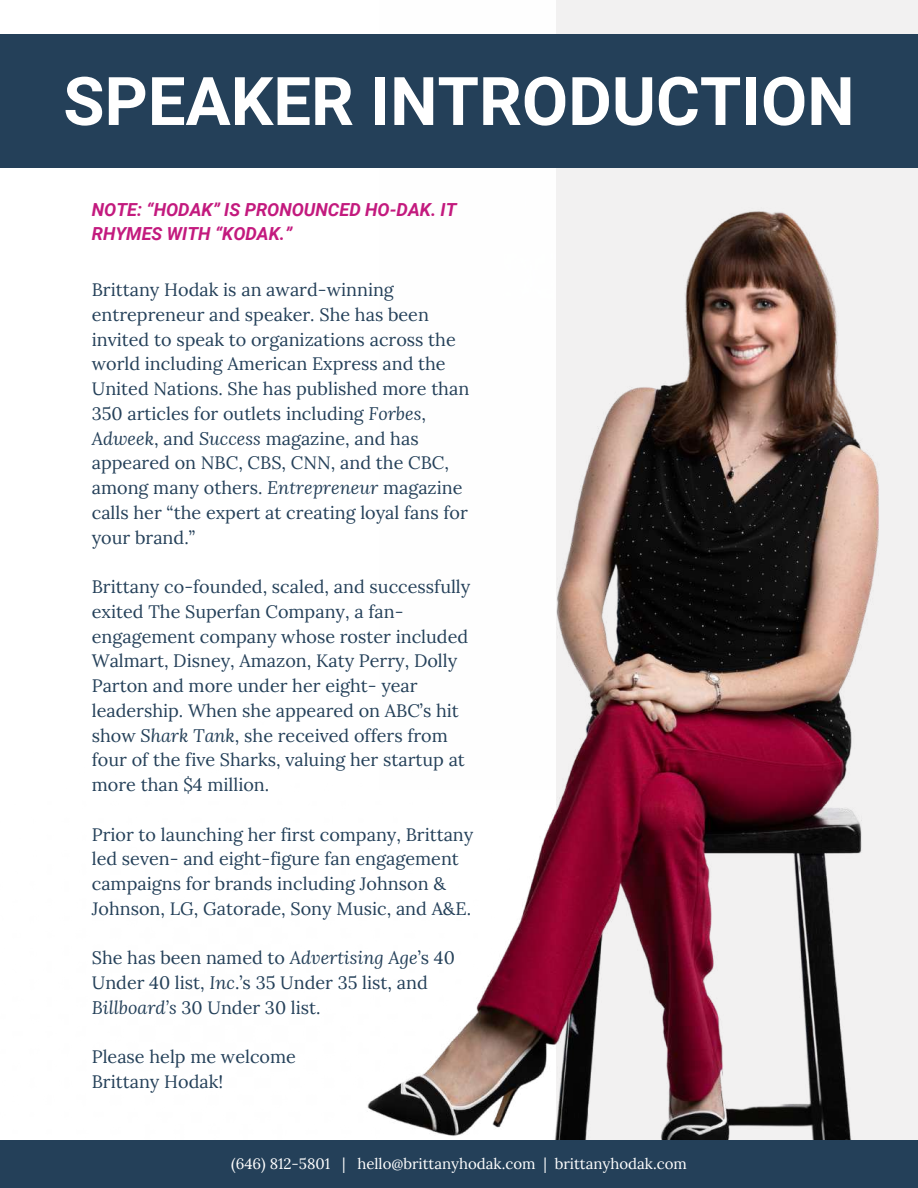
<style>
.page{position:relative;width:918px;height:1188px;background:#fff}
.page>*{position:absolute;margin:0;border:0;box-sizing:border-box;transform-origin:0 0}
.t1{font:700 67.05px "Roboto";color:#fff}
.t2{font:18px/24.8px "Lora";color:#244059}
.t3{font:italic 700 18px/24.8px "Roboto";color:#c31a7e}
.t4{font:15px "Lora";color:#fff}
.s1{font-style:italic}
</style>
<div class="page">
<div style="left:557px;top:0;width:361px;height:1161px;background:#f2f1f1"></div>
<img style="left:367px;top:207px;width:512px;height:933px">
<div style="left:0;top:1140px;width:918px;height:48px;background:#244059"></div>
<div style="left:0;top:34px;width:918px;height:133px;background:#244059"></div>
<h1 class="t1" style="left:63px;top:63px;width:793px">SPEAKER INTRODUCTION</h1>
<p class="t3" style="left:92px;top:197px;width:366px">NOTE: “HODAK” IS PRONOUNCED HO-DAK. IT<br>RHYMES WITH “KODAK.”</p>
<p class="t2" style="left:92px;top:277px;width:379px">Brittany Hodak is an award-winning entrepreneur and speaker. She has been invited to speak to organizations across the world including American Express and the United Nations. She has published more than 350 articles for outlets including <span class="s1">Forbes</span>, <span class="s1">Adweek</span>, and <span class="s1">Success</span> magazine, and has appeared on NBC, CBS, CNN, and the CBC, among many others. <span class="s1">Entrepreneur</span> magazine calls her “the expert at creating loyal fans for your brand.”</p>
<p class="t2" style="left:92px;top:574px;width:380px">Brittany co-founded, scaled, and successfully exited The Superfan Company, a fan&shy;engagement company whose roster included Walmart, Disney, Amazon, Katy Perry, Dolly Parton and more under her eight- year leadership. When she appeared on ABC’s hit show <span class="s1">Shark Tank</span>, she received offers from four of the five Sharks, valuing her startup at more than $4 million.</p>
<p class="t2" style="left:92px;top:822px;width:383px">Prior to launching her first company, Brittany led seven- and eight-figure fan engagement campaigns for brands including Johnson &amp; Johnson, LG, Gatorade, Sony Music, and A&amp;E.</p>
<p class="t2" style="left:92px;top:946px;width:365px">She has been named to <span class="s1">Advertising Age</span>’s 40<br>Under 40 list, <span class="s1">Inc</span>.’s 35 Under 35 list, and<br><span class="s1">Billboard’s</span> 30 Under 30 list.</p>
<p class="t2" style="left:92px;top:1045px;width:206px">Please help me welcome<br>Brittany Hodak!</p>
<p class="t4" style="left:231px;top:1154px;width:457px">(646) 812-5801 | hello@brittanyhodak.com | brittanyhodak.com</p>
</div>
